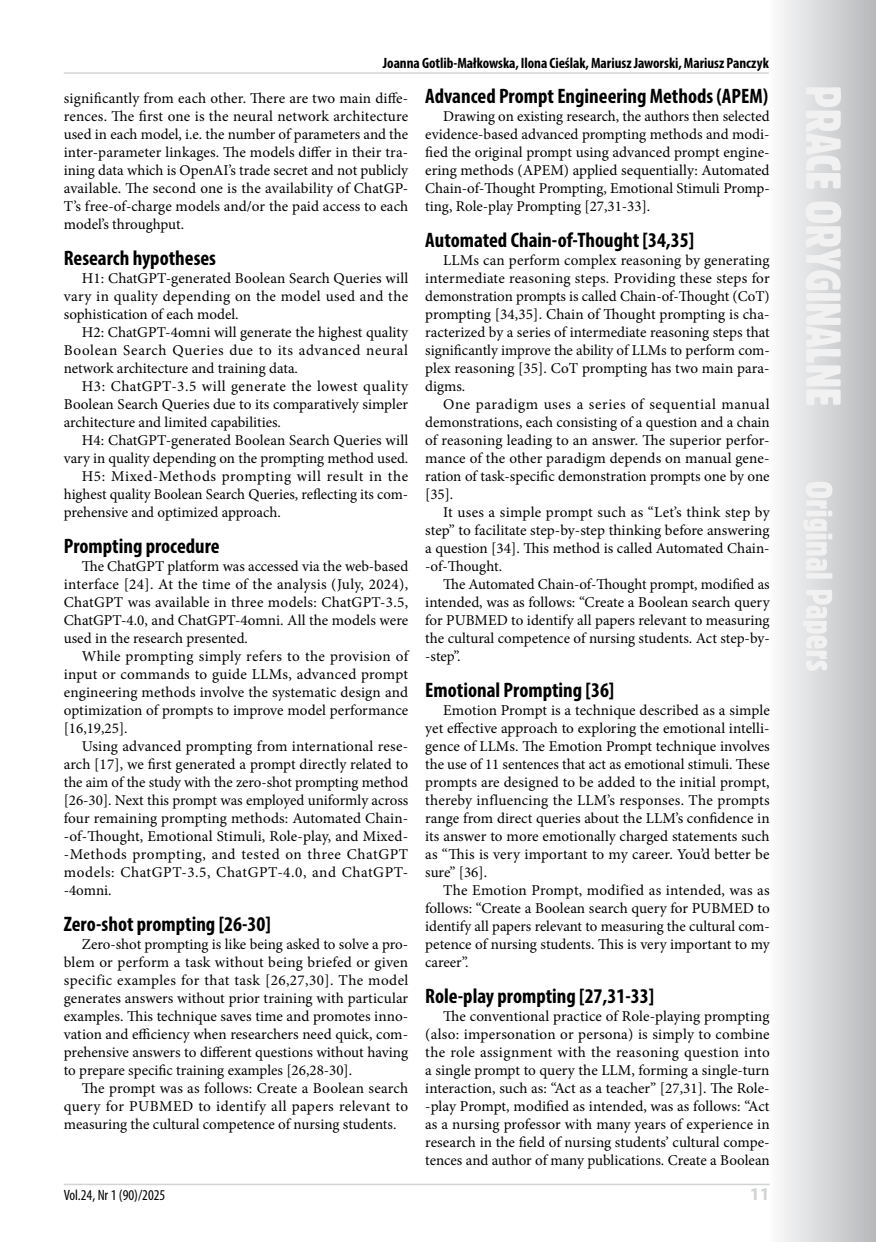
<style>
.page{position:relative;width:876px;height:1242px;background:#fff}
.page>*{position:absolute;margin:0;border:0;box-sizing:border-box;transform-origin:0 0}
.t1{font:700 condensed 21px "Myriad Pro";color:#000}
.t2{font:700 18px "Myriad Pro";color:#d1d3d4}
.t3{font:15px/18px "Minion Pro";color:#000;text-align:justify}
.t4{font:700 condensed 15px "Myriad Pro";letter-spacing:-.005em;color:#000}
.t5{font:15px "Minion Pro";letter-spacing:.035em;color:#000}
.t6{font:condensed 15px "Myriad Pro";color:#000}
</style>
<div class="page">
<svg style="left:780px;top:0;width:96px;height:1242px;background:#d3d4d6"></svg>
<svg style="left:803px;top:87px;width:38px;height:584px"></svg>
<hr style="left:64px;top:1183px;width:706px;height:2px;background:#d1d3d4">
<hr style="left:64px;top:72px;width:705px;height:2px;background:#d1d3d4">
<p class="t4" style="left:383px;top:54px;width:387px">Joanna Gotlib-Małkowska, Ilona Cieślak, Mariusz Jaworski, Mariusz Panczyk</p>
<p class="t3" style="left:64px;top:89px;width:346px">significantly from each other. There are two main diffe&shy;rences. The first one is the neural network architecture used in each model, i.e. the number of parameters and the inter-parameter linkages. The models differ in their tra&shy;ining data which is OpenAI’s trade secret and not publicly available. The second one is the availability of ChatGP-T’s free-of-charge models and/or the paid access to each model’s throughput.</p>
<h1 class="t1" style="left:64px;top:245px;width:154px">Research hypotheses</h1>
<p class="t3" style="left:64px;top:269px;width:346px;text-indent:18px">H1: ChatGPT-generated Boolean Search Queries will vary in quality depending on the model used and the sophistication of each model.</p>
<p class="t3" style="left:64px;top:323px;width:346px;text-indent:18px">H2: ChatGPT-4omni will generate the highest quality Boolean Search Queries due to its advanced neural network architecture and training data.</p>
<p class="t3" style="left:64px;top:377px;width:346px;text-indent:18px">H3: ChatGPT-3.5 will generate the lowest quality Boolean Search Queries due to its comparatively simpler architecture and limited capabilities.</p>
<p class="t3" style="left:82px;top:431px;width:328px">H4: ChatGPT-generated Boolean Search Queries will</p>
<p class="t3" style="left:64px;top:449px;width:346px">vary in quality depending on the prompting method used.</p>
<p class="t5" style="left:82px;top:466px;width:328px">H5: Mixed-Methods prompting will result in the</p>
<p class="t3" style="left:64px;top:485px;width:346px">highest quality Boolean Search Queries, reflecting its com-</p>
<p class="t3" style="left:64px;top:503px;width:218px">prehensive and optimized approach.</p>
<h1 class="t1" style="left:64px;top:533px;width:157px">Prompting procedure</h1>
<p class="t3" style="left:64px;top:557px;width:346px;text-indent:18px">The ChatGPT platform was accessed via the web-based interface [24]. At the time of the analysis (July, 2024), ChatGPT was available in three models: ChatGPT-3.5, ChatGPT-4.0, and ChatGPT-4omni. All the models were used in the research presented.</p>
<p class="t3" style="left:64px;top:647px;width:346px;text-indent:18px">While prompting simply refers to the provision of input or commands to guide LLMs, advanced prompt engineering methods involve the systematic design and optimization of prompts to improve model performance [16,19,25].</p>
<p class="t3" style="left:64px;top:737px;width:346px;text-indent:18px">Using advanced prompting from international rese&shy;arch [17], we first generated a prompt directly related to the aim of the study with the zero-shot prompting method [26-30]. Next this prompt was employed uniformly across four remaining prompting methods: Automated Chain--of-Thought, Emotional Stimuli, Role-play, and Mixed--Methods prompting, and tested on three ChatGPT models: ChatGPT-3.5, ChatGPT-4.0, and ChatGPT--4omni.</p>
<h1 class="t1" style="left:64px;top:911px;width:208px">Zero-shot prompting [26-30]</h1>
<p class="t3" style="left:64px;top:935px;width:346px;text-indent:18px">Zero-shot prompting is like being asked to solve a pro&shy;blem or perform a task without being briefed or given specific examples for that task [26,27,30]. The model generates answers without prior training with particular examples. This technique saves time and promotes inno&shy;vation and efficiency when researchers need quick, com&shy;prehensive answers to different questions without having to prepare specific training examples [26,28-30].</p>
<p class="t3" style="left:64px;top:1079px;width:346px;text-indent:18px">The prompt was as follows: Create a Boolean search query for PUBMED to identify all papers relevant to measuring the cultural competence of nursing students.</p>
<h1 class="t1" style="left:425px;top:83px;width:344px">Advanced Prompt Engineering Methods (APEM)</h1>
<p class="t3" style="left:425px;top:107px;width:346px;text-indent:18px">Drawing on existing research, the authors then selected evidence-based advanced prompting methods and modi&shy;fied the original prompt using advanced prompt engine&shy;ering methods (APEM) applied sequentially: Automated Chain-of-Thought Prompting, Emotional Stimuli Promp&shy;ting, Role-play Prompting [27,31-33].</p>
<h1 class="t1" style="left:425px;top:227px;width:270px">Automated Chain-of-Thought [34,35]</h1>
<p class="t3" style="left:425px;top:251px;width:346px;text-indent:18px">LLMs can perform complex reasoning by generating intermediate reasoning steps. Providing these steps for demonstration prompts is called Chain-of-Thought (CoT) prompting [34,35]. Chain of Thought prompting is cha&shy;racterized by a series of intermediate reasoning steps that significantly improve the ability of LLMs to perform com&shy;plex reasoning [35]. CoT prompting has two main para&shy;digms.</p>
<p class="t3" style="left:425px;top:395px;width:346px;text-indent:18px">One paradigm uses a series of sequential manual demonstrations, each consisting of a question and a chain of reasoning leading to an answer. The superior perfor&shy;mance of the other paradigm depends on manual gene&shy;ration of task-specific demonstration prompts one by one [35].</p>
<p class="t3" style="left:425px;top:503px;width:346px;text-indent:18px">It uses a simple prompt such as “Let’s think step by step” to facilitate step-by-step thinking before answering a question [34]. This method is called Automated Chain--of-Thought.</p>
<p class="t3" style="left:425px;top:575px;width:346px;text-indent:18px">The Automated Chain-of-Thought prompt, modified as intended, was as follows: “Create a Boolean search query for PUBMED to identify all papers relevant to measuring the cultural competence of nursing students. Act step-by--step”.</p>
<h1 class="t1" style="left:425px;top:677px;width:191px">Emotional Prompting [36]</h1>
<p class="t3" style="left:425px;top:701px;width:346px;text-indent:18px">Emotion Prompt is a technique described as a simple yet effective approach to exploring the emotional intelli&shy;gence of LLMs. The Emotion Prompt technique involves the use of 11 sentences that act as emotional stimuli. These prompts are designed to be added to the initial prompt, thereby influencing the LLM’s responses. The prompts range from direct queries about the LLM’s confidence in its answer to more emotionally charged statements such as “This is very important to my career. You’d better be sure” [36].</p>
<p class="t3" style="left:425px;top:881px;width:346px;text-indent:18px">The Emotion Prompt, modified as intended, was as follows: “Create a Boolean search query for PUBMED to identify all papers relevant to measuring the cultural com&shy;petence of nursing students. This is very important to my career”.</p>
<h1 class="t1" style="left:425px;top:983px;width:230px">Role-play prompting [27,31-33]</h1>
<p class="t3" style="left:425px;top:1007px;width:346px;text-indent:18px">The conventional practice of Role-playing prompting (also: impersonation or persona) is simply to combine the role assignment with the reasoning question into a single prompt to query the LLM, forming a single-turn interaction, such as: “Act as a teacher” [27,31]. The Role--play Prompt, modified as intended, was as follows: “Act as a nursing professor with many years of experience in research in the field of nursing students’ cultural compe&shy;tences and author of many publications. Create a Boolean</p>
<p class="t6" style="left:64px;top:1186px;width:103px">Vol.24, Nr 1 (90)/2025</p>
<p class="t2" style="left:750px;top:1182px;width:21px">11</p>
</div>
